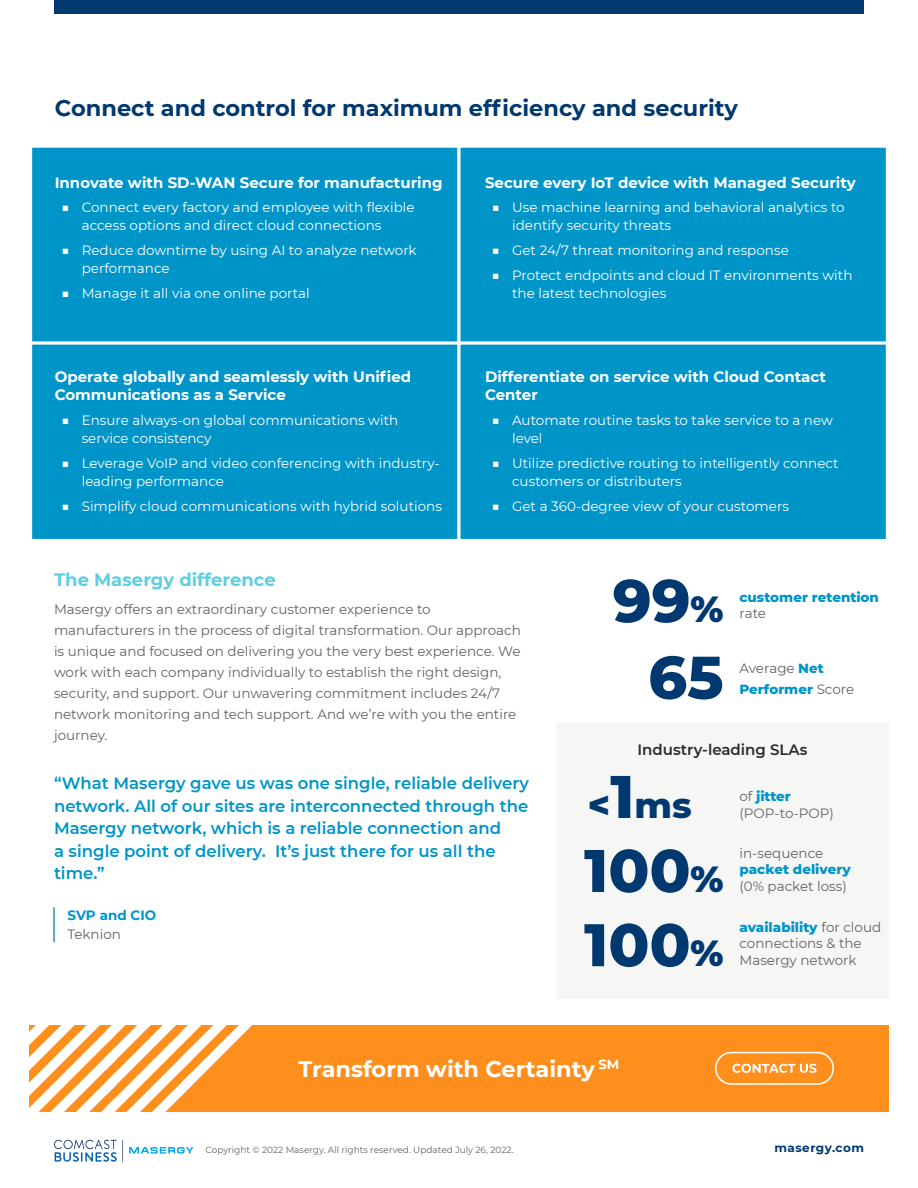
<style>
.page{position:relative;width:918px;height:1188px;background:#fff}
.page>*{position:absolute;margin:0;border:0;box-sizing:border-box;transform-origin:0 0}
.t1{font:800 60px "Montserrat";color:#003970}
.t2{font:800 36px "Montserrat";color:#003970}
.Heading_1{font:700 22.5px "Montserrat";color:#003970}
.Heading_1-2{font:700 22.5px "Montserrat";color:#fff}
.Heading_2{font:700 18px "Montserrat";color:#60cee2}
.t3{font:600 16.5px/22.5px "Montserrat";color:#0095c8}
.Heading_3{font:700 15px/18px "Montserrat";color:#fff}
.Heading_3-2{font:600 15px "Montserrat";color:#2d2926}
.t4{font:13.5px/18px "Montserrat";color:#fff}
.Quote_attribution{font:13.5px/21px "Montserrat";color:#636366}
.t5{font:800 13.5px/16.5px "Montserrat";color:#0095c8}
.Quote_attribution-2{font:700 13.5px "Montserrat";color:#0095c8}
.t6{font:700 12px "Montserrat";letter-spacing:.04em;color:#003970}
.t7{font:9px "Montserrat";color:#636366}
.s1{font-weight:900;font-size:36px}
.s2{font-weight:400;color:#636366}
.s3{font-weight:800;color:#0095c8}
.s4{font-weight:900}
.s5{font-size:60px}
</style>
<div class="page">
<div style="left:54px;top:0;width:810px;height:14px;background:#003970"></div>
<svg style="left:54px;top:1139px;width:69px;height:23px"></svg>
<svg style="left:129px;top:1147px;width:65px;height:7px"></svg>
<div style="left:29px;top:145px;width:431px;height:200px;background:#0095c8;border:3px solid #fff"></div>
<div style="left:29px;top:342px;width:431px;height:200px;background:#0095c8;border:3px solid #fff"></div>
<div style="left:458px;top:145px;width:431px;height:200px;background:#0095c8;border:3px solid #fff"></div>
<div style="left:458px;top:342px;width:431px;height:200px;background:#0095c8;border:3px solid #fff"></div>
<hr style="left:53px;top:907px;width:2px;height:35px;background:#2590c8">
<div style="left:556px;top:723px;width:333px;height:276px;background:#f6f6f5"></div>
<div style="left:29px;top:1025px;width:860px;height:87px;background:#ff8f1c"></div>
<svg style="left:29px;top:1025px;width:223px;height:87px"></svg>
<svg style="left:715px;top:1052px;width:119px;height:33px"></svg>
<p class="Heading_1" style="left:55px;top:92px;width:684px">Connect and control for maximum efficiency and security</p>
<p class="Heading_3" style="left:55px;top:173px;width:389px">Innovate with SD-WAN Secure for manufacturing</p>
<p class="t4" style="left:82px;top:198px;width:334px;text-indent:-20px">■ Connect every factory and employee with flexible access options and direct cloud connections</p>
<p class="t4" style="left:82px;top:241px;width:337px;text-indent:-20px">■ Reduce downtime by using AI to analyze network performance</p>
<p class="t4" style="left:61px;top:284px;width:250px">■ Manage it all via one online portal</p>
<p class="Heading_3" style="left:55px;top:367px;width:358px">Operate globally and seamlessly with Unified<br>Communications as a Service</p>
<p class="t4" style="left:82px;top:411px;width:318px;text-indent:-20px">■ Ensure always-on global communications with service consistency</p>
<p class="t4" style="left:82px;top:454px;width:360px;text-indent:-20px">■ Leverage VoIP and video conferencing with industry&shy;leading performance</p>
<p class="t4" style="left:61px;top:496px;width:382px">■ Simplify cloud communications with hybrid solutions</p>
<p class="Heading_3" style="left:485px;top:173px;width:372px">Secure every IoT device with Managed Security</p>
<p class="t4" style="left:512px;top:198px;width:334px;text-indent:-20px">■ Use machine learning and behavioral analytics to identify security threats</p>
<p class="t4" style="left:492px;top:241px;width:299px">■ Get 24/7 threat monitoring and response</p>
<p class="t4" style="left:512px;top:266px;width:342px;text-indent:-20px">■ Protect endpoints and cloud IT environments with the latest technologies</p>
<p class="Heading_3" style="left:485px;top:367px;width:343px">Differentiate on service with Cloud Contact<br>Center</p>
<p class="t4" style="left:512px;top:411px;width:322px;text-indent:-20px">■ Automate routine tasks to take service to a new level</p>
<p class="t4" style="left:512px;top:454px;width:328px;text-indent:-20px">■ Utilize predictive routing to intelligently connect customers or distributers</p>
<p class="t4" style="left:492px;top:496px;width:299px">■ Get a 360-degree view of your customers</p>
<p class="Heading_2" style="left:54px;top:567px;width:223px">The Masergy difference</p>
<p class="Quote_attribution" style="left:54px;top:598px;width:468px">Masergy offers an extraordinary customer experience to manufacturers in the process of digital transformation. Our approach is unique and focused on delivering you the very best experience. We work with each company individually to establish the right design, security, and support. Our unwavering commitment includes 24/7 network monitoring and tech support. And we’re with you the entire journey.</p>
<p class="t3" style="left:54px;top:771px;width:477px">“What Masergy gave us was one single, reliable delivery network. All of our sites are interconnected through the Masergy network, which is a reliable connection and<br>a single point of delivery. It’s just there for us all the time.”</p>
<p class="Quote_attribution-2" style="left:68px;top:906px;width:90px">SVP and CIO</p>
<p class="Quote_attribution" style="left:68px;top:923px;width:55px">Teknion</p>
<p class="t1" style="left:613px;top:557px;width:112px">99<span class="s1">%</span></p>
<p class="t1" style="left:648px;top:633px;width:77px">65</p>
<p class="t5" style="left:740px;top:588px;width:141px">customer retention <span class="s2">rate</span></p>
<p class="Quote_attribution" style="left:740px;top:657px;width:116px">Average <span class="s3">Net<br>Performer</span> Score</p>
<p class="Heading_3-2" style="left:638px;top:739px;width:172px">Industry-leading SLAs</p>
<p class="t2" style="left:588px;top:779px;width:105px"><span class="s4">&lt;</span><span class="s5">1</span>ms</p>
<p class="t1" style="left:584px;top:827px;width:141px">100<span class="s1">%</span></p>
<p class="t1" style="left:584px;top:901px;width:141px">100<span class="s1">%</span></p>
<p class="Quote_attribution" style="left:740px;top:788px;width:96px;line-height:16.5px">of <span class="s3">jitter </span>(POP-to-POP)</p>
<p class="Quote_attribution" style="left:740px;top:844px;width:113px;line-height:16.5px">in-sequence <span class="s3">packet delivery </span>(0% packet loss)</p>
<p class="Quote_attribution" style="left:740px;top:918px;width:143px;line-height:16.5px"><span class="s3">availability</span> for cloud connections &amp; the<br>Masergy network</p>
<p class="Heading_1-2" style="left:299px;top:1052px;width:322px">Transform with Certainty <sup>SM</sup></p>
<p class="t7" style="left:206px;top:1144px;width:310px">Copyright © 2022 Masergy. All rights reserved. Updated July 26, 2022.</p>
<p class="t6" style="left:774px;top:1139px;width:91px">masergy.com</p>
</div>
